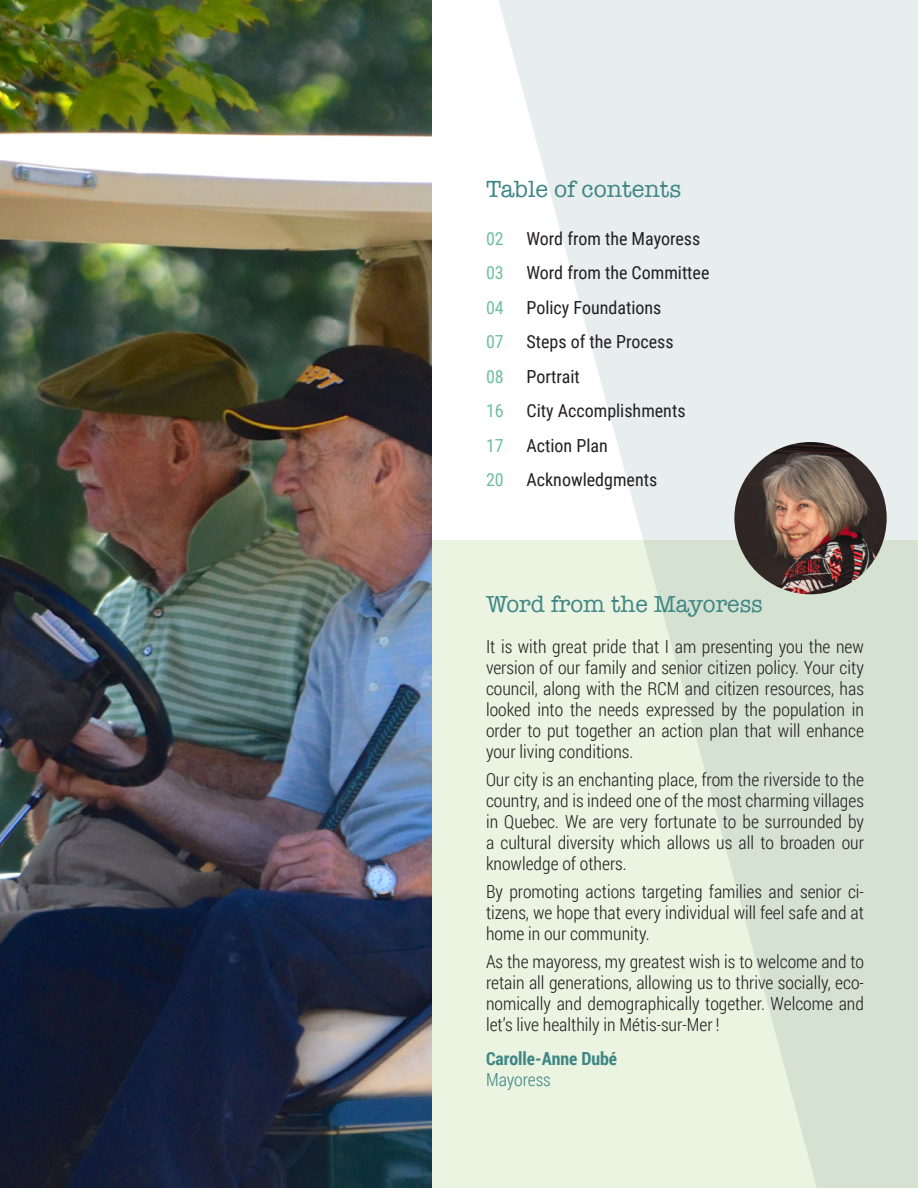
<style>
.page{position:relative;width:918px;height:1188px;background:#fff}
.page>*{position:absolute;margin:0;border:0;box-sizing:border-box;transform-origin:0 0}
.Titre_1{font:24px "American Typewriter";color:#3e8685}
.Texte_courant{font:300 18px/21px "Roboto Condensed";color:#231f20;text-align:justify}
.t1{font:18px "Roboto Condensed";color:#231f20}
.Texte_courant_-_sign{font:700 18px/21px "Roboto Condensed";color:#3e8685}
.t2{font:18px "Roboto Condensed";color:#6fbe9d}
.s1{font-weight:300}
</style>
<div class="page">
<svg style="left:499px;top:0;width:419px;height:540px;fill:#e8edee"></svg>
<img style="left:0;top:0;width:432px;height:1188px">
<div style="left:432px;top:540px;width:486px;height:648px;background:linear-gradient(to right,#f2f9e4,#d4e1d0)"></div>
<img style="left:734px;top:442px;width:153px;height:152px;border-radius:76px">
<p class="Titre_1" style="left:486px;top:170px;width:197px">Table of contents</p>
<p class="t2" style="left:486px;top:225px;width:19px">02</p>
<p class="t1" style="left:527px;top:225px;width:175px">Word from the Mayoress</p>
<p class="t2" style="left:486px;top:260px;width:19px">03</p>
<p class="t1" style="left:527px;top:260px;width:184px">Word from the Committee</p>
<p class="t2" style="left:486px;top:294px;width:19px">04</p>
<p class="t1" style="left:527px;top:294px;width:136px">Policy Foundations</p>
<p class="t2" style="left:486px;top:329px;width:19px">07</p>
<p class="t1" style="left:527px;top:329px;width:149px">Steps of the Process</p>
<p class="t2" style="left:486px;top:363px;width:19px">08</p>
<p class="t1" style="left:527px;top:363px;width:55px">Portrait</p>
<p class="t2" style="left:486px;top:398px;width:19px">16</p>
<p class="t1" style="left:527px;top:398px;width:161px">City Accomplishments</p>
<p class="t2" style="left:486px;top:432px;width:19px">17</p>
<p class="t1" style="left:527px;top:432px;width:83px">Action Plan</p>
<p class="t2" style="left:486px;top:467px;width:19px">20</p>
<p class="t1" style="left:527px;top:467px;width:132px">Acknowledgments</p>
<p class="Titre_1" style="left:486px;top:586px;width:278px">Word from the Mayoress</p>
<p class="Texte_courant" style="left:486px;top:636px;width:379px">It is with great pride that I am presenting you the new version of our family and senior citizen policy. Your city council, along with the RCM and citizen resources, has looked into the needs expressed by the population in order to put together an action plan that will enhance your living conditions.</p>
<p class="Texte_courant" style="left:486px;top:769px;width:379px">Our city is an enchanting place, from the riverside to the country, and is indeed one of the most charming villages in Quebec. We are very fortunate to be surrounded by a cultural diversity which allows us all to broaden our knowledge of others.</p>
<p class="Texte_courant" style="left:486px;top:880px;width:380px">By promoting actions targeting families and senior ci&shy;tizens, we hope that every individual will feel safe and at home in our community.</p>
<p class="Texte_courant" style="left:486px;top:950px;width:380px">As the mayoress, my greatest wish is to welcome and to retain all generations, allowing us to thrive socially, eco&shy;nomically and demographically together. Welcome and let’s live healthily in Métis-sur-Mer !</p>
<p class="Texte_courant_-_sign" style="left:486px;top:1047px;width:133px">Carolle-Anne Dubé<br><span class="s1">Mayoress</span></p>
</div>
